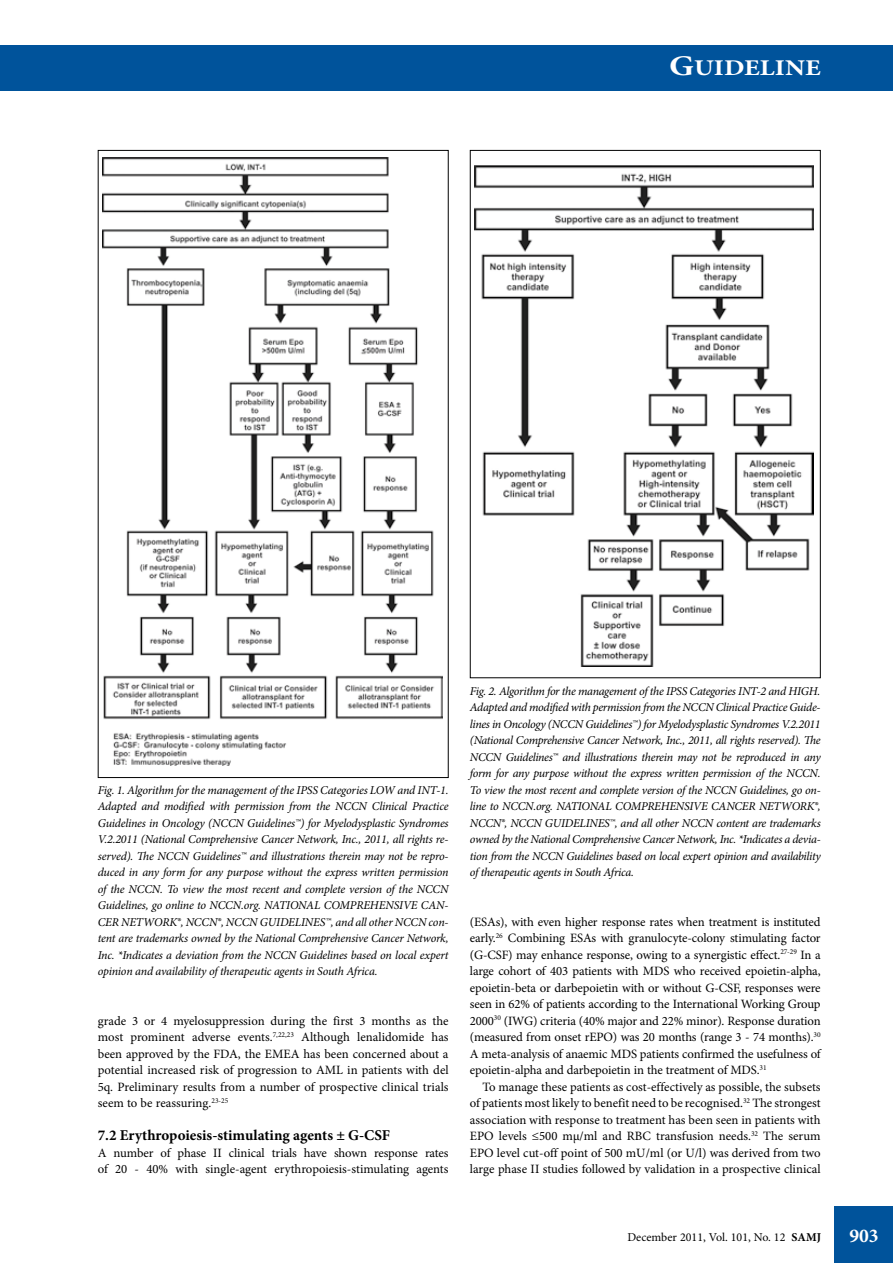
<style>
.page{position:relative;width:893px;height:1263px;background:#fff}
.page>*{position:absolute;margin:0;border:0;box-sizing:border-box;transform-origin:0 0}
.t1{font:700 22.5px "Minion Pro";color:#fff;scale:1.2 1}
.t2{font:700 19.5px "Minion Pro";color:#fff}
.t3{font:700 15px "Minion Pro";color:#000}
.t4{font:12.75px/16.5px "Minion Pro";letter-spacing:-.005em;color:#000;text-align:justify}
.t5{font:italic 12px/16.5px "Minion Pro";letter-spacing:-.025em;color:#000;text-align:justify}
.t6{font:12px "Minion Pro";color:#000}
.s1{font-size:28.5px}
.s2{font-weight:700}
</style>
<div class="page">
<div style="left:0;top:45px;width:893px;height:45px;background:#00539b"></div>
<img style="left:103px;top:157px;width:339px;height:609px">
<img style="left:474px;top:166px;width:339px;height:501px">
<div style="left:834px;top:1206px;width:59px;height:57px;background:#00539b"></div>
<h1 class="t1" style="left:669px;top:52px;width:128px"><span class="s1">G</span>UIDELINE</h1>
<p class="t5" style="left:98px;top:781px;width:352px">Fig. 1. Algorithm for the management of the IPSS Categories LOW and INT-1.<br>Adapted and modified with permission from the NCCN Clinical Practice Guidelines in Oncology (NCCN Guidelines™) for Myelodysplastic Syndromes V.2.2011 (National Comprehensive Cancer Network, Inc., 2011, all rights re&shy;served). The NCCN Guidelines™ and illustrations therein may not be repro&shy;duced in any form for any purpose without the express written permission of the NCCN. To view the most recent and complete version of the NCCN Guidelines, go online to NCCN.org. NATIONAL COMPREHENSIVE CAN-CER NETWORK®, NCCN®, NCCN GUIDELINES™, and all other NCCN con&shy;tent are trademarks owned by the National Comprehensive Cancer Network, Inc. *Indicates a deviation from the NCCN Guidelines based on local expert opinion and availability of therapeutic agents in South Africa.</p>
<p class="t4" style="left:98px;top:1012px;width:352px">grade 3 or 4 myelosuppression during the first 3 months as the most prominent adverse events.<sup>7,22,23</sup> Although lenalidomide has been approved by the FDA, the EMEA has been concerned about a potential increased risk of progression to AML in patients with del 5q. Preliminary results from a number of prospective clinical trials seem to be reassuring.<sup>23-25</sup></p>
<p class="t3" style="left:98px;top:1125px;width:294px">7.2 Erythropoiesis-stimulating agents ± G-CSF</p>
<p class="t4" style="left:98px;top:1144px;width:352px">A number of phase II clinical trials have shown response rates of 20 - 40% with single-agent erythropoiesis-stimulating agents</p>
<p class="t5" style="left:470px;top:682px;width:352px">Fig. 2. Algorithm for the management of the IPSS Categories INT-2 and HIGH.<br>Adapted and modified with permission from the NCCN Clinical Practice Guide&shy;lines in Oncology (NCCN Guidelines™) for Myelodysplastic Syndromes V.2.2011 (National Comprehensive Cancer Network, Inc., 2011, all rights reserved). The NCCN Guidelines™ and illustrations therein may not be reproduced in any form for any purpose without the express written permission of the NCCN.<br>To view the most recent and complete version of the NCCN Guidelines, go on&shy;line to NCCN.org. NATIONAL COMPREHENSIVE CANCER NETWORK®, NCCN®, NCCN GUIDELINES™, and all other NCCN content are trademarks owned by the National Comprehensive Cancer Network, Inc. *Indicates a devia&shy;tion from the NCCN Guidelines based on local expert opinion and availability of therapeutic agents in South Africa.</p>
<p class="t4" style="left:470px;top:913px;width:352px">(ESAs), with even higher response rates when treatment is instituted early.<sup>26</sup> Combining ESAs with granulocyte-colony stimulating factor (G-CSF) may enhance response, owing to a synergistic effect.<sup>27-29</sup> In a large cohort of 403 patients with MDS who received epoietin-alpha, epoietin-beta or darbepoietin with or without G-CSF, responses were seen in 62% of patients according to the International Working Group 2000<sup>30</sup> (IWG) criteria (40% major and 22% minor). Response duration (measured from onset rEPO) was 20 months (range 3 - 74 months).<sup>30<br></sup>A meta-analysis of anaemic MDS patients confirmed the usefulness of epoietin-alpha and darbepoietin in the treatment of MDS.<sup>31</sup></p>
<p class="t4" style="left:470px;top:1078px;width:352px;text-indent:13px">To manage these patients as cost-effectively as possible, the subsets of patients most likely to benefit need to be recognised.<sup>32</sup> The strongest association with response to treatment has been seen in patients with EPO levels ≤500 mµ/ml and RBC transfusion needs.<sup>32</sup> The serum EPO level cut-off point of 500 mU/ml (or U/l) was derived from two large phase II studies followed by validation in a prospective clinical</p>
<p class="t6" style="left:627px;top:1229px;width:195px">December 2011, Vol. 101, No. 12 <span class="s2">SAMJ</span></p>
<h2 class="t2" style="left:849px;top:1222px;width:31px">903</h2>
</div>
